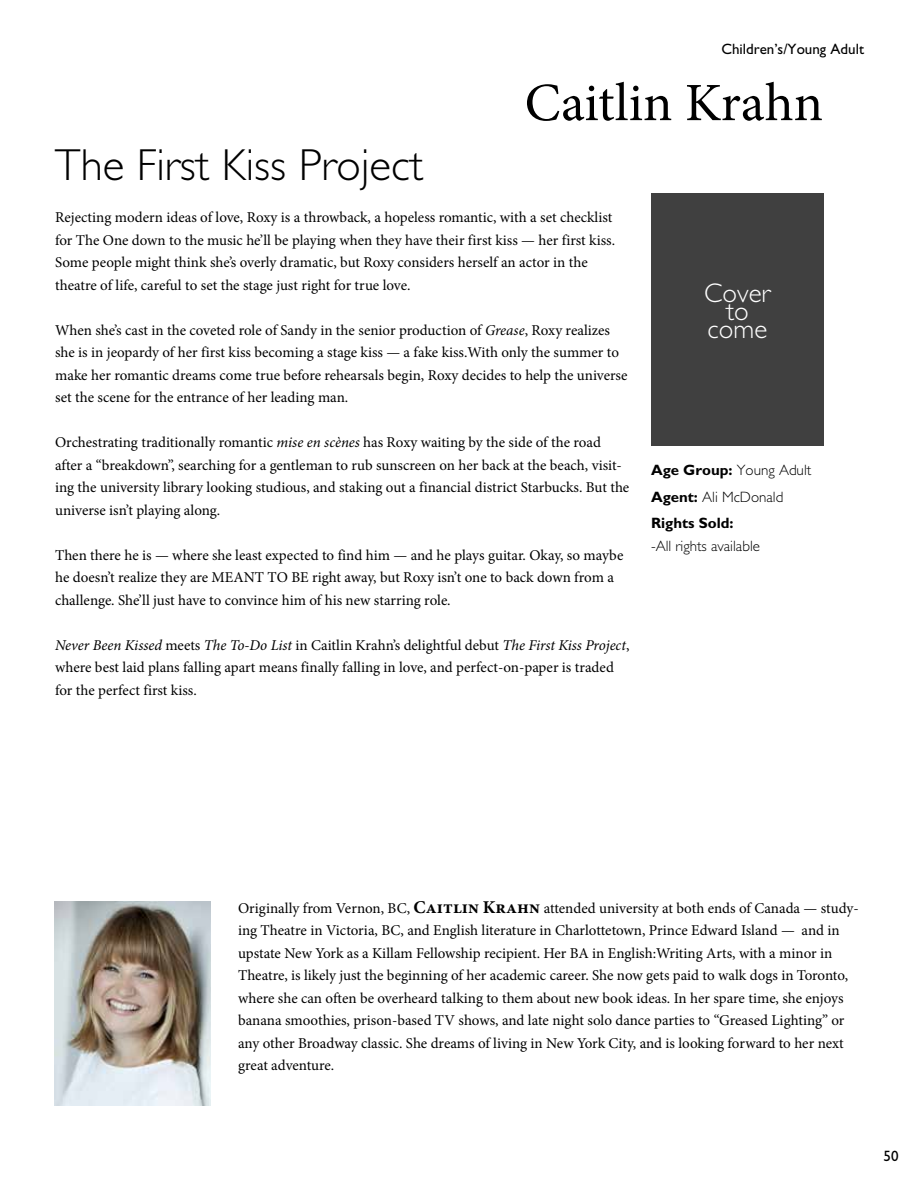
<style>
.page{position:relative;width:918px;height:1188px;background:#fff}
.page>*{position:absolute;margin:0;border:0;box-sizing:border-box;transform-origin:0 0}
.t1{font:54px "Minion Pro";color:#000}
.t2{font:300 45px "Gill Sans";color:#000}
.t3{font:300 27px "Gill Sans";color:#fff}
.t4{font:15px/22.5px "Minion Pro";color:#000}
.t5{font:700 15px/26.5px "Gill Sans";color:#000}
.t6{font:15px "Gill Sans";color:#000}
.t7{font:300 15px "Gill Sans";color:#000}
.s1{font-style:italic}
.s2{font-weight:300}
.s3{font-weight:700;font-size:18px}
</style>
<div class="page">
<img style="left:54px;top:901px;width:156px;height:205px">
<div style="left:651px;top:193px;width:173px;height:253px;background:#404040"></div>
<p class="t6" style="left:721px;top:40px;width:144px">Children’s/Young Adult</p>
<h1 class="t1" style="left:525px;top:67px;width:300px">Caitlin Krahn</h1>
<h2 class="t2" style="left:55px;top:140px;width:370px">The First Kiss Project</h2>
<p class="t4" style="left:55px;top:206px;width:562px">Rejecting modern ideas of love, Roxy is a throwback, a hopeless romantic, with a set checklist for The One down to the music he’ll be playing when they have their first kiss — her first kiss.<br>Some people might think she’s overly dramatic, but Roxy considers herself an actor in the theatre of life, careful to set the stage just right for true love.</p>
<p class="t4" style="left:55px;top:319px;width:574px">When she’s cast in the coveted role of Sandy in the senior production of <span class="s1">Grease</span>, Roxy realizes she is in jeopardy of her first kiss becoming a stage kiss — a fake kiss.With only the summer to make her romantic dreams come true before rehearsals begin, Roxy decides to help the universe set the scene for the entrance of her leading man.</p>
<p class="t4" style="left:55px;top:431px;width:576px">Orchestrating traditionally romantic <span class="s1">mise en scènes</span> has Roxy waiting by the side of the road after a “breakdown”, searching for a gentleman to rub sunscreen on her back at the beach, visit&shy;ing the university library looking studious, and staking out a financial district Starbucks. But the universe isn’t playing along.</p>
<p class="t4" style="left:55px;top:544px;width:570px">Then there he is — where she least expected to find him — and he plays guitar. Okay, so maybe he doesn’t realize they are MEANT TO BE right away, but Roxy isn’t one to back down from a challenge. She’ll just have to convince him of his new starring role.</p>
<p class="t4" style="left:55px;top:634px;width:576px"><span class="s1">Never Been Kissed</span> meets <span class="s1">The To-Do List</span> in Caitlin Krahn’s delightful debut <span class="s1">The First Kiss Project</span>, where best laid plans falling apart means finally falling in love, and perfect-on-paper is traded for the perfect first kiss.</p>
<h3 class="t3" style="left:704px;top:278px;width:68px">Cover</h3>
<h3 class="t3" style="left:726px;top:296px;width:24px">to</h3>
<h3 class="t3" style="left:708px;top:314px;width:61px">come</h3>
<p class="t5" style="left:651px;top:457px;width:162px">Age Group: <span class="s2">Young Adult<br></span>Agent: <span class="s2">Ali McDonald<br></span>Rights Sold:</p>
<p class="t7" style="left:651px;top:537px;width:111px">-All rights available</p>
<p class="t4" style="left:238px;top:897px;width:622px">Originally from Vernon, BC, <span class="s3">Caitlin Krahn</span> attended university at both ends of Canada — study&shy;ing Theatre in Victoria, BC, and English literature in Charlottetown, Prince Edward Island — and in upstate New York as a Killam Fellowship recipient. Her BA in English:Writing Arts, with a minor in Theatre, is likely just the beginning of her academic career. She now gets paid to walk dogs in Toronto, where she can often be overheard talking to them about new book ideas. In her spare time, she enjoys banana smoothies, prison-based TV shows, and late night solo dance parties to “Greased Lighting” or any other Broadway classic. She dreams of living in New York City, and is looking forward to her next great adventure.</p>
<p class="t6" style="left:884px;top:1147px;width:16px">50</p>
</div>
